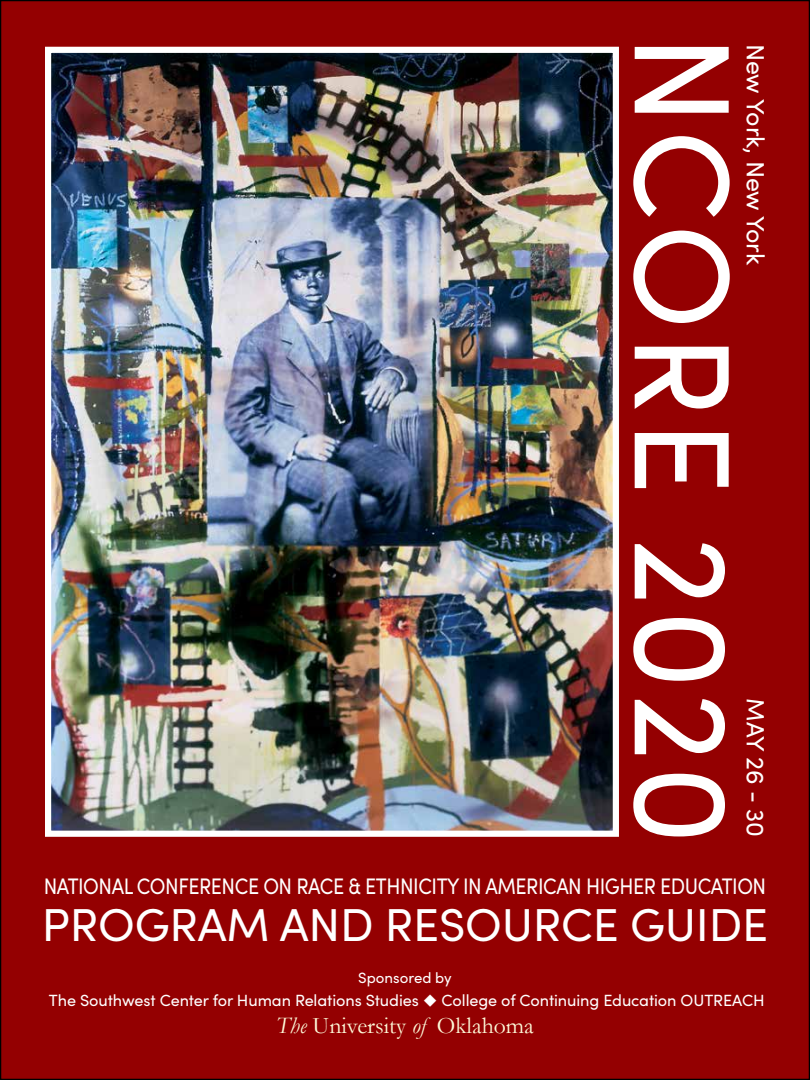
<style>
.page{position:relative;width:810px;height:1080px;background:#fff}
.page>*{position:absolute;margin:0;border:0;box-sizing:border-box;transform-origin:0 0}
.t1{font:136.38px "Sofia Pro";letter-spacing:.035em;color:#fff}
.t2{font:46.25px "Sofia Pro";letter-spacing:-.005em;color:#fff}
.t3{font:25px "Sofia Pro";letter-spacing:-.005em;color:#fff}
.t4{font:23.75px "Garamond";color:#fdfad9}
.t5{font:22.5px "Sofia Pro";letter-spacing:-.02em;color:#fff;scale:.88 1}
.t6{font:16.25px "Sofia Pro";letter-spacing:-.005em;color:#fff}
.t7{font:15px "Sofia Pro";color:#fff}
.s1{font-style:italic}
</style>
<div class="page">
<div style="left:1px;top:1px;width:808px;height:1078px;background:#940001"></div>
<img style="left:52px;top:54px;width:560px;height:776px">
<div style="left:45px;top:47px;width:574px;height:790px;border:6px solid #fff"></div>
<h1 class="t1" style="left:782px;top:34px;width:812px;rotate:90deg">NCORE 2020</h1>
<h3 class="t3" style="left:774px;top:44px;width:223px;rotate:90deg">New York, New York</h3>
<h3 class="t3" style="left:774px;top:698px;width:140px;rotate:90deg">MAY 26 - 30</h3>
<h3 class="t5" style="left:44px;top:869px;width:823px">NATIONAL CONFERENCE ON RACE &amp; ETHNICITY IN AMERICAN HIGHER EDUCATION</h3>
<h2 class="t2" style="left:42px;top:891px;width:728px">PROGRAM AND RESOURCE GUIDE</h2>
<p class="t7" style="left:358px;top:967px;width:95px">Sponsored by</p>
<p class="t6" style="left:49px;top:989px;width:717px">The Southwest Center for Human Relations Studies ◆ College of Continuing Education OUTREACH</p>
<h3 class="t4" style="left:276px;top:1010px;width:259px"><span class="s1">The</span> University <span class="s1">of</span> Oklahoma</h3>
</div>
